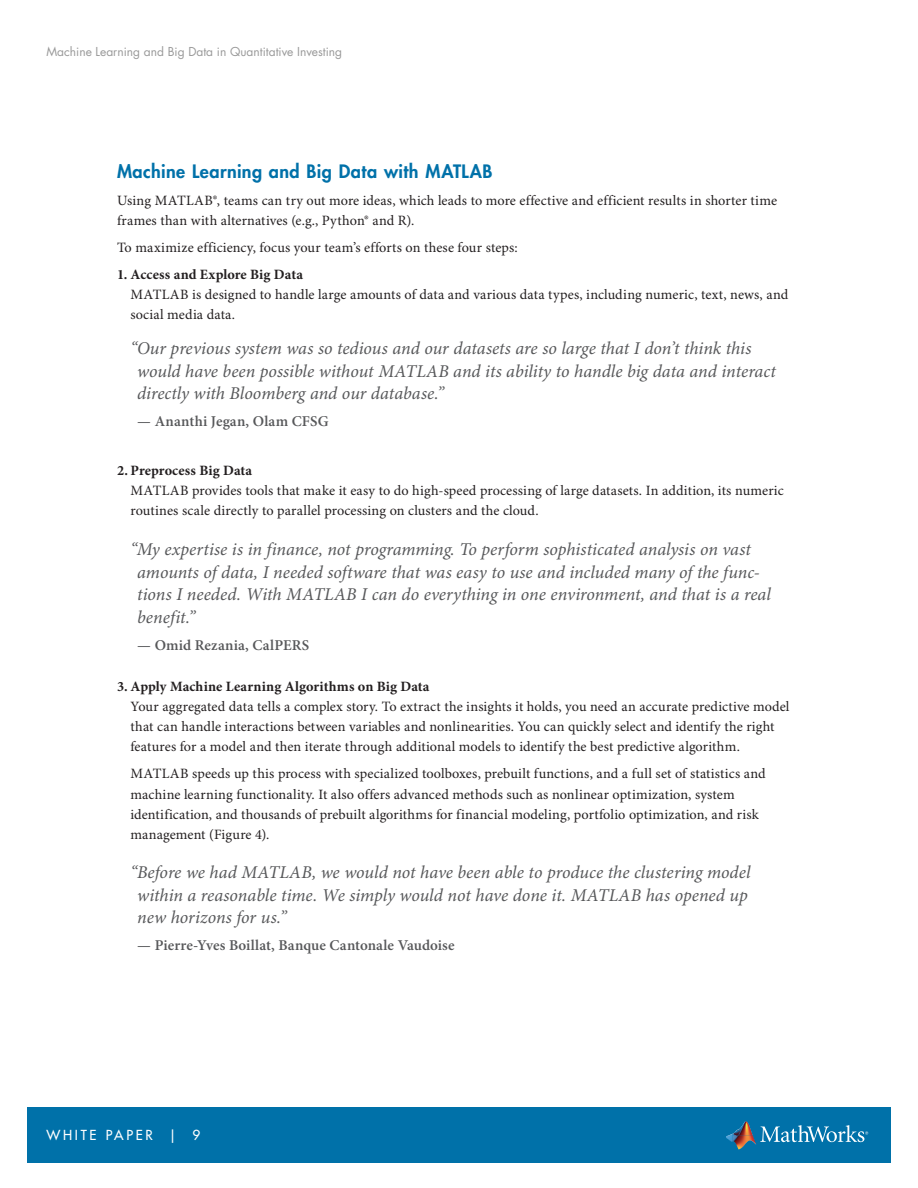
<style>
.page{position:relative;width:918px;height:1188px;background:#fff}
.page>*{position:absolute;margin:0;border:0;box-sizing:border-box;transform-origin:0 0}
.pull_quote{font:italic 18px/22.5px "Minion Pro";letter-spacing:-.005em;color:#57585a}
.Heading_1{font:800 18px "Futura Std";letter-spacing:.025em;color:#0071a9}
.quote_attribution{font:600 15px "Minion Pro";letter-spacing:.005em;color:#57585a}
.Body_Copy{font:14.25px/20.2px "Minion Pro";letter-spacing:.01em;color:#231f20}
.t1{font:500 13.5px "Futura Std";letter-spacing:.2em;color:#fff}
.t2{font:12px "Futura Std";color:#999}
.s1{font-weight:700}
</style>
<div class="page">
<div style="left:27px;top:1108px;width:864px;height:55px;background:#0071a9"></div>
<img style="left:733px;top:1121px;width:20px;height:14px">
<svg style="left:726px;top:1134px;width:7px;height:8px"></svg>
<img style="left:733px;top:1135px;width:23px;height:14px">
<svg style="left:760px;top:1125px;width:108px;height:17px"></svg>
<p class="t2" style="left:46px;top:44px;width:297px">Machine Learning and Big Data in Quantitative Investing</p>
<p class="Heading_1" style="left:117px;top:160px;width:377px">Machine Learning and Big Data with MATLAB</p>
<p class="Body_Copy" style="left:117px;top:191px;width:662px">Using MATLAB®, teams can try out more ideas, which leads to more effective and efficient results in shorter time frames than with alternatives (e.g., Python® and R).</p>
<p class="Body_Copy" style="left:117px;top:238px;width:402px">To maximize efficiency, focus your team’s efforts on these four steps:</p>
<p class="Body_Copy" style="left:130px;top:265px;width:659px;text-indent:-14px"><span class="s1">1. Access and Explore Big Data<br></span>MATLAB is designed to handle large amounts of data and various data types, including numeric, text, news, and social media data.</p>
<p class="pull_quote" style="left:137px;top:338px;width:640px;text-indent:-7px">“Our previous system was so tedious and our datasets are so large that I don’t think this would have been possible without MATLAB and its ability to handle big data and interact directly with Bloomberg and our database.”</p>
<p class="quote_attribution" style="left:137px;top:412px;width:193px">— Ananthi Jegan, Olam CFSG</p>
<p class="Body_Copy" style="left:130px;top:461px;width:655px;text-indent:-14px"><span class="s1">2. Preprocess Big Data<br></span>MATLAB provides tools that make it easy to do high-speed processing of large datasets. In addition, its numeric routines scale directly to parallel processing on clusters and the cloud.</p>
<p class="pull_quote" style="left:137px;top:539px;width:635px;text-indent:-7px">“My expertise is in finance, not programming. To perform sophisticated analysis on vast amounts of data, I needed software that was easy to use and included many of the func&shy;tions I needed. With MATLAB I can do everything in one environment, and that is a real benefit.”</p>
<p class="quote_attribution" style="left:137px;top:636px;width:174px">— Omid Rezania, CalPERS</p>
<p class="Body_Copy" style="left:130px;top:677px;width:661px;text-indent:-14px"><span class="s1">3. Apply Machine Learning Algorithms on Big Data<br></span>Your aggregated data tells a complex story. To extract the insights it holds, you need an accurate predictive model that can handle interactions between variables and nonlinearities. You can quickly select and identify the right features for a model and then iterate through additional models to identify the best predictive algorithm.</p>
<p class="Body_Copy" style="left:130px;top:764px;width:637px">MATLAB speeds up this process with specialized toolboxes, prebuilt functions, and a full set of statistics and machine learning functionality. It also offers advanced methods such as nonlinear optimization, system identification, and thousands of prebuilt algorithms for financial modeling, portfolio optimization, and risk management (Figure 4).</p>
<p class="pull_quote" style="left:137px;top:862px;width:615px;text-indent:-7px">“Before we had MATLAB, we would not have been able to produce the clustering model within a reasonable time. We simply would not have done it. MATLAB has opened up new horizons for us.”</p>
<p class="quote_attribution" style="left:137px;top:937px;width:319px">— Pierre-Yves Boillat, Banque Cantonale Vaudoise</p>
<p class="t1" style="left:46px;top:1127px;width:155px">WHITE PAPER | 9</p>
</div>
